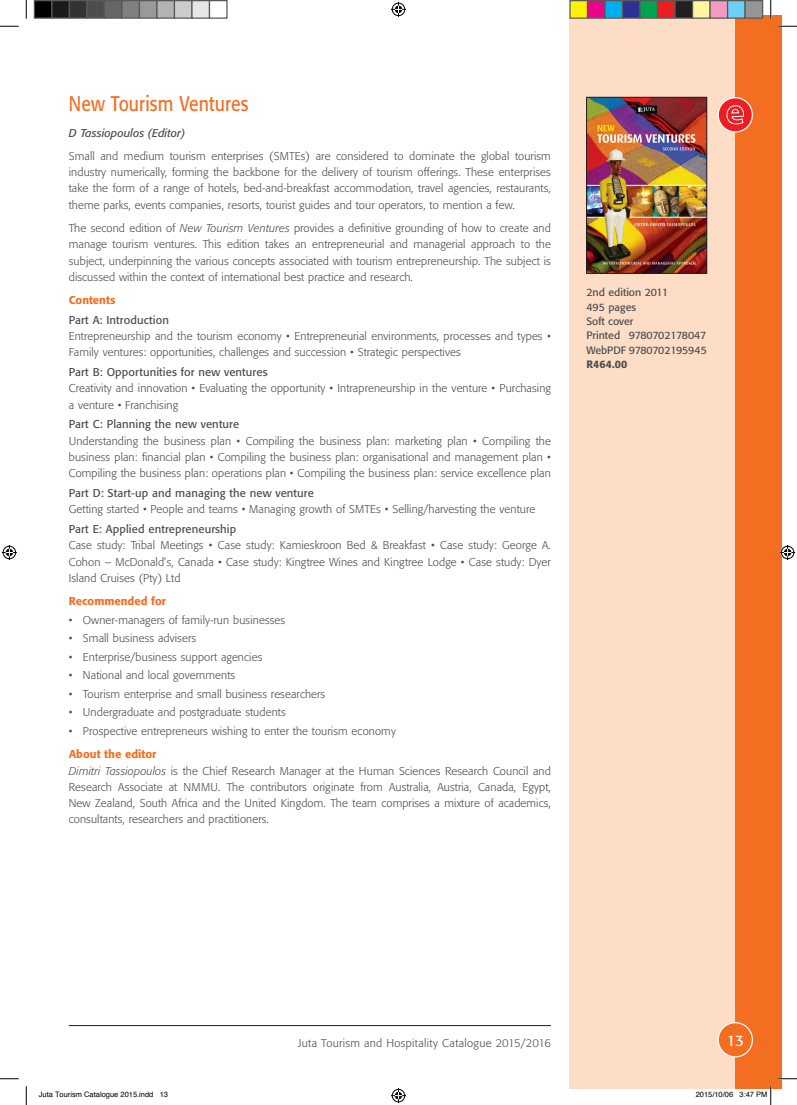
<style>
.page{position:relative;width:797px;height:1105px;background:#fff}
.page>*{position:absolute;margin:0;border:0;box-sizing:border-box;transform-origin:0 0}
.t1{font:21px "Formata";letter-spacing:.01em;color:#f36e21;scale:.83 1}
.t2{font:15px "Formata";color:#fff}
.t3{font:300 11.25px/16.2px "Formata";letter-spacing:.01em;color:#4b4c4d;text-align:justify}
.t4{font:11.25px "Formata";letter-spacing:.01em;color:#4b4c4d}
.t5{font:500 11.25px "Formata";color:#f36e21}
.t6{font:italic 11.25px "Formata";color:#4b4c4d}
.t7{font:10.62px/14.4px "Formata";color:#4b4c4d}
.t8{font:500 10.62px "Formata";letter-spacing:.01em;color:#4b4c4d}
.t9{font:7.5px "Helvetica";color:#000}
.s1{font-style:italic}
.s2{font-weight:500;color:#f36e21}
</style>
<div class="page">
<div style="left:568px;top:16px;width:213px;height:1073px;background:#fdddc6"></div>
<div style="left:735px;top:16px;width:46px;height:1073px;background:#f36e21"></div>
<hr style="left:69px;top:1025px;width:482px;height:1px;background:#231f20">
<div style="left:718px;top:1023px;width:34px;height:34px;background:#f36e21;border-radius:50%"></div>
<div style="left:717px;top:1022px;width:36px;height:35px;border:1px solid #fff;border-radius:50%"></div>
<img style="left:588px;top:99px;width:117px;height:172px">
<div style="left:586px;top:97px;width:121px;height:176px;border:1px solid #231f20"></div>
<svg style="left:718px;top:98px;width:34px;height:34px"></svg>
<div style="left:717px;top:97px;width:36px;height:36px;border:1px solid #fff;border-radius:50%"></div>
<svg style="left:726px;top:105px;width:18px;height:20px"></svg>
<svg style="left:0;top:25px;width:19px;height:2px"></svg>
<svg style="left:778px;top:25px;width:19px;height:2px"></svg>
<svg style="left:0;top:1078px;width:19px;height:1px"></svg>
<svg style="left:778px;top:1078px;width:19px;height:1px"></svg>
<svg style="left:25px;top:0;width:2px;height:19px"></svg>
<svg style="left:25px;top:1086px;width:2px;height:19px"></svg>
<svg style="left:770px;top:0;width:1px;height:19px"></svg>
<svg style="left:391px;top:2px;width:15px;height:15px"></svg>
<svg style="left:391px;top:1088px;width:15px;height:15px"></svg>
<svg style="left:2px;top:545px;width:15px;height:15px"></svg>
<svg style="left:780px;top:545px;width:15px;height:15px"></svg>
<div style="left:34px;top:1px;width:18px;height:17px;background:#000"></div>
<div style="left:34px;top:0;width:18px;height:19px;border:1px solid #595959"></div>
<div style="left:52px;top:1px;width:17px;height:17px;background:#1a1a1a"></div>
<div style="left:51px;top:0;width:19px;height:19px;border:1px solid #595959"></div>
<div style="left:69px;top:1px;width:18px;height:17px;background:#333"></div>
<div style="left:69px;top:0;width:19px;height:19px;border:1px solid #595959"></div>
<div style="left:87px;top:1px;width:17px;height:17px;background:#4d4d4d"></div>
<div style="left:86px;top:0;width:19px;height:19px;border:1px solid #595959"></div>
<div style="left:104px;top:1px;width:18px;height:17px;background:#666"></div>
<div style="left:104px;top:0;width:18px;height:19px;border:1px solid #595959"></div>
<div style="left:122px;top:1px;width:17px;height:17px;background:#808080"></div>
<div style="left:121px;top:0;width:19px;height:19px;border:1px solid #595959"></div>
<div style="left:139px;top:1px;width:18px;height:17px;background:#999"></div>
<div style="left:139px;top:0;width:19px;height:19px;border:1px solid #595959"></div>
<div style="left:157px;top:1px;width:17px;height:17px;background:#b3b3b3"></div>
<div style="left:156px;top:0;width:19px;height:19px;border:1px solid #595959"></div>
<div style="left:174px;top:1px;width:18px;height:17px;background:#ccc"></div>
<div style="left:174px;top:0;width:18px;height:19px;border:1px solid #595959"></div>
<div style="left:192px;top:1px;width:17px;height:17px;background:#e6e6e6"></div>
<div style="left:191px;top:0;width:19px;height:19px;border:1px solid #595959"></div>
<div style="left:209px;top:0;width:19px;height:19px;border:1px solid #595959"></div>
<div style="left:570px;top:1px;width:17px;height:17px;background:#fff101"></div>
<div style="left:569px;top:0;width:19px;height:19px;border:1px solid #595959"></div>
<div style="left:587px;top:1px;width:18px;height:17px;background:#ed028c"></div>
<div style="left:587px;top:0;width:18px;height:19px;border:1px solid #595959"></div>
<div style="left:605px;top:1px;width:17px;height:17px;background:#00aeef"></div>
<div style="left:604px;top:0;width:19px;height:19px;border:1px solid #595959"></div>
<div style="left:622px;top:1px;width:18px;height:17px;background:#2e3092"></div>
<div style="left:622px;top:0;width:18px;height:19px;border:1px solid #595959"></div>
<div style="left:640px;top:1px;width:17px;height:17px;background:#00a54f"></div>
<div style="left:639px;top:0;width:19px;height:19px;border:1px solid #595959"></div>
<div style="left:657px;top:1px;width:18px;height:17px;background:#ee1d23"></div>
<div style="left:657px;top:0;width:18px;height:19px;border:1px solid #595959"></div>
<div style="left:675px;top:1px;width:17px;height:17px;background:#231f20"></div>
<div style="left:674px;top:0;width:19px;height:19px;border:1px solid #595959"></div>
<div style="left:692px;top:1px;width:18px;height:17px;background:#fff79a"></div>
<div style="left:692px;top:0;width:18px;height:19px;border:1px solid #595959"></div>
<div style="left:710px;top:1px;width:17px;height:17px;background:#f499c2"></div>
<div style="left:709px;top:0;width:19px;height:19px;border:1px solid #595959"></div>
<div style="left:727px;top:1px;width:18px;height:17px;background:#6bcff6"></div>
<div style="left:727px;top:0;width:18px;height:19px;border:1px solid #595959"></div>
<div style="left:745px;top:1px;width:17px;height:17px;background:#939598"></div>
<div style="left:744px;top:0;width:19px;height:19px;border:1px solid #595959"></div>
<svg style="left:770px;top:1086px;width:1px;height:19px"></svg>
<h1 class="t1" style="left:69px;top:91px;width:218px">New Tourism Ventures</h1>
<p class="t6" style="left:69px;top:126px;width:118px">D Tassiopoulos (Editor)</p>
<p class="t3" style="left:69px;top:148px;width:483px">Small and medium tourism enterprises (SMTEs) are considered to dominate the global tourism industry numerically, forming the backbone for the delivery of tourism offerings. These enterprises take the form of a range of hotels, bed-and-breakfast accommodation, travel agencies, restaurants, theme parks, events companies, resorts, tourist guides and tour operators, to mention a few.</p>
<p class="t3" style="left:69px;top:220px;width:483px">The second edition of <span class="s1">New Tourism Ventures</span> provides a definitive grounding of how to create and manage tourism ventures. This edition takes an entrepreneurial and managerial approach to the subject, underpinning the various concepts associated with tourism entrepreneurship. The subject is discussed within the context of international best practice and research.</p>
<p class="t5" style="left:69px;top:293px;width:48px">Contents</p>
<p class="t4" style="left:69px;top:313px;width:102px">Part A: Introduction</p>
<p class="t3" style="left:69px;top:328px;width:483px">Entrepreneurship and the tourism economy • Entrepreneurial environments, processes and types •<br>Family ventures: opportunities, challenges and succession • Strategic perspectives</p>
<p class="t4" style="left:69px;top:365px;width:200px">Part B: Opportunities for new ventures</p>
<p class="t3" style="left:69px;top:380px;width:483px">Creativity and innovation • Evaluating the opportunity • Intrapreneurship in the venture • Purchasing a venture • Franchising</p>
<p class="t4" style="left:69px;top:418px;width:172px">Part C: Planning the new venture</p>
<p class="t3" style="left:69px;top:433px;width:483px">Understanding the business plan • Compiling the business plan: marketing plan • Compiling the business plan: financial plan • Compiling the business plan: organisational and management plan • Compiling the business plan: operations plan • Compiling the business plan: service excellence plan</p>
<p class="t4" style="left:69px;top:486px;width:246px">Part D: Start-up and managing the new venture</p>
<p class="t3" style="left:69px;top:501px;width:468px">Getting started • People and teams • Managing growth of SMTEs • Selling/harvesting the venture</p>
<p class="t4" style="left:69px;top:522px;width:169px">Part E: Applied entrepreneurship</p>
<p class="t3" style="left:69px;top:537px;width:483px">Case study: Tribal Meetings • Case study: Kamieskroon Bed &amp; Breakfast • Case study: George A.<br>Cohon – McDonald’s, Canada • Case study: Kingtree Wines and Kingtree Lodge • Case study: Dyer Island Cruises (Pty) Ltd</p>
<p class="t5" style="left:69px;top:594px;width:99px">Recommended for</p>
<p class="t3" style="left:69px;top:612px;width:218px">• Owner-managers of family-run businesses</p>
<p class="t3" style="left:69px;top:630px;width:129px">• Small business advisers</p>
<p class="t3" style="left:69px;top:649px;width:195px">• Enterprise/business support agencies</p>
<p class="t3" style="left:69px;top:667px;width:168px">• National and local governments</p>
<p class="t3" style="left:69px;top:686px;width:258px">• Tourism enterprise and small business researchers</p>
<p class="t3" style="left:69px;top:704px;width:218px">• Undergraduate and postgraduate students</p>
<p class="t3" style="left:69px;top:723px;width:328px">• Prospective entrepreneurs wishing to enter the tourism economy</p>
<p class="t3" style="left:69px;top:746px;width:483px;text-align:left"><span class="s2">About the editor<br></span><span class="s1">Dimitri Tassiopoulos</span> is the Chief Research Manager at the Human Sciences Research Council and Research Associate at NMMU. The contributors originate from Australia, Austria, Canada, Egypt, New Zealand, South Africa and the United Kingdom. The team comprises a mixture of academics, consultants, researchers and practitioners.</p>
<p class="t7" style="left:586px;top:285px;width:122px">2nd edition 2011<br>495 pages<br>Soft cover<br>Printed 9780702178047<br>WebPDF 9780702195945</p>
<p class="t8" style="left:586px;top:358px;width:42px">R464.00</p>
<p class="t3" style="left:298px;top:1035px;width:255px">Juta Tourism and Hospitality Catalogue 2015/2016</p>
<h2 class="t2" style="left:726px;top:1031px;width:19px">13</h2>
<p class="t9" style="left:39px;top:1089px;width:131px">Juta Tourism Catalogue 2015.indd 13</p>
<p class="t9" style="left:695px;top:1089px;width:73px">2015/10/06 3:47 PM</p>
</div>
